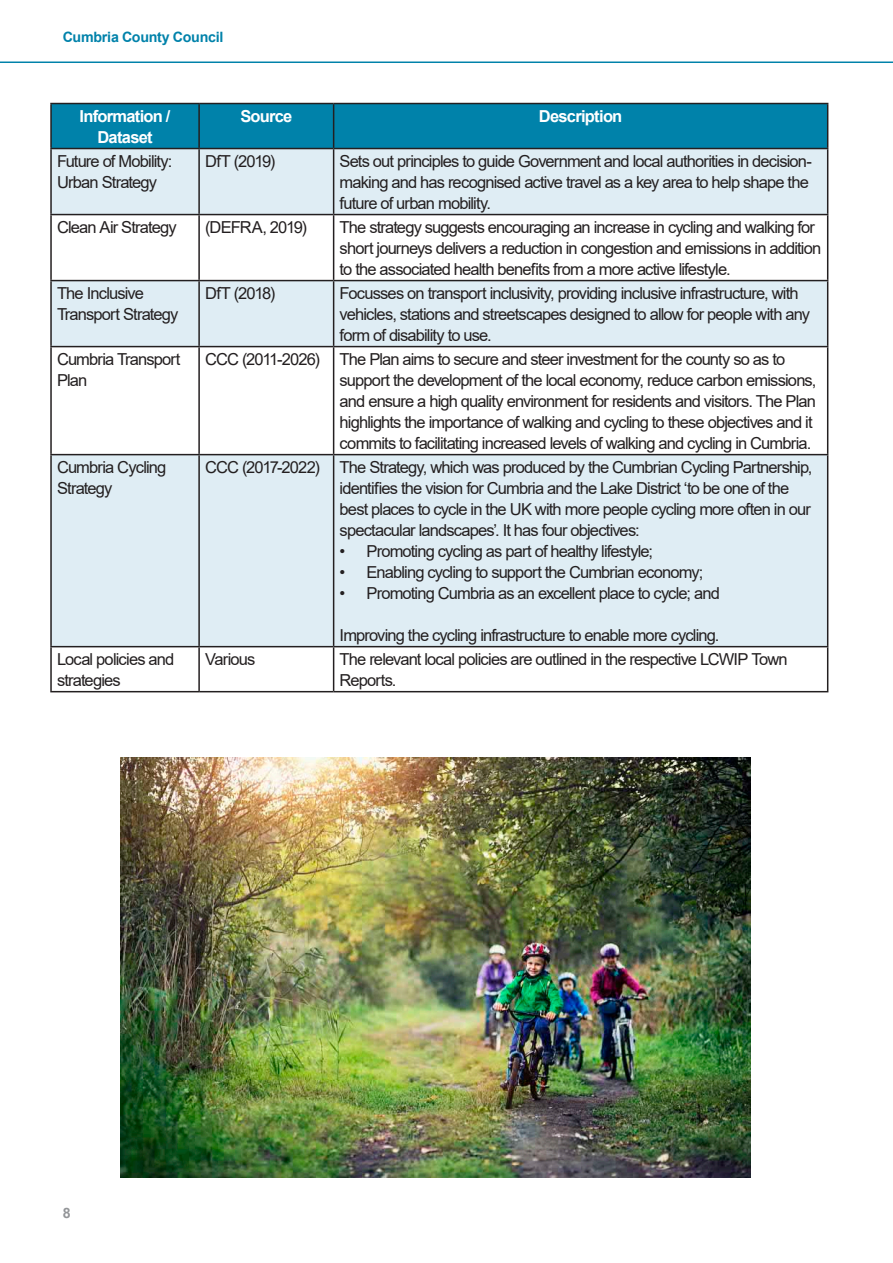
<style>
.page{position:relative;width:893px;height:1263px;background:#fff}
.page>*{position:absolute;margin:0;border:0;box-sizing:border-box;transform-origin:0 0}
.Sub_heading{font:16.5px/21px "Arial";letter-spacing:-.05em;color:#231f20}
.Sub_heading-2{font:700 16.5px/21px "Arial";letter-spacing:-.045em;color:#fff;text-align:center}
.t1{font:700 14.25px "Arial";letter-spacing:-.02em;color:#0082aa}
.t2{font:700 14.25px "Arial";color:#939598}
</style>
<div class="page">
<hr style="left:0;top:62px;width:893px;height:1px;background:#0082aa">
<div style="left:52px;top:104px;width:775px;height:44px;background:#0082aa"></div>
<div style="left:52px;top:149px;width:775px;height:65px;background:#dfedf4"></div>
<svg style="left:52px;top:215px;width:775px;height:476px;fill:#dfedf4"></svg>
<hr style="left:50px;top:103px;width:149px;height:1px;background:#231f20">
<hr style="left:50px;top:104px;width:2px;height:44px;background:#231f20">
<hr style="left:199px;top:103px;width:135px;height:1px;background:#231f20">
<hr style="left:198px;top:104px;width:2px;height:44px;background:#231f20">
<hr style="left:334px;top:103px;width:494px;height:1px;background:#231f20">
<hr style="left:333px;top:104px;width:1px;height:44px;background:#231f20">
<hr style="left:827px;top:104px;width:1px;height:44px;background:#231f20">
<hr style="left:50px;top:148px;width:149px;height:1px;background:#231f20">
<hr style="left:50px;top:149px;width:2px;height:65px;background:#231f20">
<hr style="left:199px;top:148px;width:135px;height:1px;background:#231f20">
<hr style="left:198px;top:149px;width:2px;height:65px;background:#231f20">
<hr style="left:334px;top:148px;width:494px;height:1px;background:#231f20">
<hr style="left:333px;top:149px;width:1px;height:65px;background:#231f20">
<hr style="left:827px;top:149px;width:1px;height:65px;background:#231f20">
<hr style="left:50px;top:214px;width:149px;height:1px;background:#231f20">
<hr style="left:50px;top:215px;width:2px;height:65px;background:#231f20">
<hr style="left:199px;top:214px;width:135px;height:1px;background:#231f20">
<hr style="left:198px;top:215px;width:2px;height:65px;background:#231f20">
<hr style="left:334px;top:214px;width:494px;height:1px;background:#231f20">
<hr style="left:333px;top:215px;width:1px;height:65px;background:#231f20">
<hr style="left:827px;top:215px;width:1px;height:65px;background:#231f20">
<hr style="left:50px;top:280px;width:149px;height:1px;background:#231f20">
<hr style="left:50px;top:281px;width:2px;height:65px;background:#231f20">
<hr style="left:199px;top:280px;width:135px;height:1px;background:#231f20">
<hr style="left:198px;top:281px;width:2px;height:65px;background:#231f20">
<hr style="left:334px;top:280px;width:494px;height:1px;background:#231f20">
<hr style="left:333px;top:281px;width:1px;height:65px;background:#231f20">
<hr style="left:827px;top:281px;width:1px;height:65px;background:#231f20">
<hr style="left:50px;top:346px;width:149px;height:1px;background:#231f20">
<hr style="left:50px;top:347px;width:2px;height:107px;background:#231f20">
<hr style="left:199px;top:346px;width:135px;height:1px;background:#231f20">
<hr style="left:198px;top:347px;width:2px;height:107px;background:#231f20">
<hr style="left:334px;top:346px;width:494px;height:1px;background:#231f20">
<hr style="left:333px;top:347px;width:1px;height:107px;background:#231f20">
<hr style="left:827px;top:347px;width:1px;height:107px;background:#231f20">
<hr style="left:50px;top:454px;width:149px;height:1px;background:#231f20">
<hr style="left:50px;top:455px;width:2px;height:191px;background:#231f20">
<hr style="left:199px;top:454px;width:135px;height:1px;background:#231f20">
<hr style="left:198px;top:455px;width:2px;height:191px;background:#231f20">
<hr style="left:334px;top:454px;width:494px;height:1px;background:#231f20">
<hr style="left:333px;top:455px;width:1px;height:191px;background:#231f20">
<hr style="left:827px;top:455px;width:1px;height:191px;background:#231f20">
<hr style="left:50px;top:646px;width:149px;height:1px;background:#231f20">
<hr style="left:50px;top:647px;width:2px;height:44px;background:#231f20">
<hr style="left:199px;top:646px;width:135px;height:1px;background:#231f20">
<hr style="left:198px;top:647px;width:2px;height:44px;background:#231f20">
<hr style="left:334px;top:646px;width:494px;height:1px;background:#231f20">
<hr style="left:333px;top:647px;width:1px;height:44px;background:#231f20">
<hr style="left:827px;top:647px;width:1px;height:44px;background:#231f20">
<hr style="left:50px;top:691px;width:149px;height:1px;background:#231f20">
<hr style="left:199px;top:691px;width:135px;height:1px;background:#231f20">
<hr style="left:334px;top:691px;width:494px;height:1px;background:#231f20">
<img style="left:120px;top:757px;width:630px;height:421px">
<p class="t1" style="left:63px;top:27px;width:162px">Cumbria County Council</p>
<p class="Sub_heading-2" style="left:80px;top:105px;width:93px">Information /<br>Dataset</p>
<p class="Sub_heading-2" style="left:240px;top:105px;width:54px">Source</p>
<p class="Sub_heading-2" style="left:539px;top:105px;width:85px">Description</p>
<p class="Sub_heading" style="left:57px;top:150px;width:117px">Future of Mobility:<br>Urban Strategy</p>
<p class="Sub_heading" style="left:205px;top:150px;width:72px">DfT (2019)</p>
<p class="Sub_heading" style="left:340px;top:150px;width:474px">Sets out principles to guide Government and local authorities in decision&shy;making and has recognised active travel as a key area to help shape the future of urban mobility.</p>
<p class="Sub_heading" style="left:57px;top:216px;width:121px">Clean Air Strategy</p>
<p class="Sub_heading" style="left:205px;top:216px;width:103px">(DEFRA, 2019)</p>
<p class="Sub_heading" style="left:340px;top:216px;width:483px">The strategy suggests encouraging an increase in cycling and walking for short journeys delivers a reduction in congestion and emissions in addition to the associated health benefits from a more active lifestyle.</p>
<p class="Sub_heading" style="left:57px;top:282px;width:123px">The Inclusive<br>Transport Strategy</p>
<p class="Sub_heading" style="left:205px;top:282px;width:72px">DfT (2018)</p>
<p class="Sub_heading" style="left:340px;top:282px;width:472px">Focusses on transport inclusivity, providing inclusive infrastructure, with vehicles, stations and streetscapes designed to allow for people with any form of disability to use.</p>
<p class="Sub_heading" style="left:57px;top:348px;width:125px">Cumbria Transport<br>Plan</p>
<p class="Sub_heading" style="left:205px;top:348px;width:116px">CCC (2011-2026)</p>
<p class="Sub_heading" style="left:340px;top:348px;width:478px">The Plan aims to secure and steer investment for the county so as to support the development of the local economy, reduce carbon emissions, and ensure a high quality environment for residents and visitors. The Plan highlights the importance of walking and cycling to these objectives and it commits to facilitating increased levels of walking and cycling in Cumbria.</p>
<p class="Sub_heading" style="left:57px;top:456px;width:111px">Cumbria Cycling<br>Strategy</p>
<p class="Sub_heading" style="left:205px;top:456px;width:116px">CCC (2017-2022)</p>
<p class="Sub_heading" style="left:340px;top:456px;width:474px">The Strategy, which was produced by the Cumbrian Cycling Partnership, identifies the vision for Cumbria and the Lake District ‘to be one of the best places to cycle in the UK with more people cycling more often in our spectacular landscapes’. It has four objectives:</p>
<p class="Sub_heading" style="left:340px;top:540px;width:315px">• Promoting cycling as part of healthy lifestyle;</p>
<p class="Sub_heading" style="left:340px;top:561px;width:365px">• Enabling cycling to support the Cumbrian economy;</p>
<p class="Sub_heading" style="left:340px;top:582px;width:382px">• Promoting Cumbria as an excellent place to cycle; and</p>
<p class="Sub_heading" style="left:340px;top:624px;width:381px">Improving the cycling infrastructure to enable more cycling.</p>
<p class="Sub_heading" style="left:57px;top:648px;width:119px">Local policies and strategies</p>
<p class="Sub_heading" style="left:205px;top:648px;width:52px">Various</p>
<p class="Sub_heading" style="left:340px;top:648px;width:450px">The relevant local policies are outlined in the respective LCWIP Town<br>Reports.</p>
<p class="t2" style="left:63px;top:1203px;width:9px">8</p>
</div>
